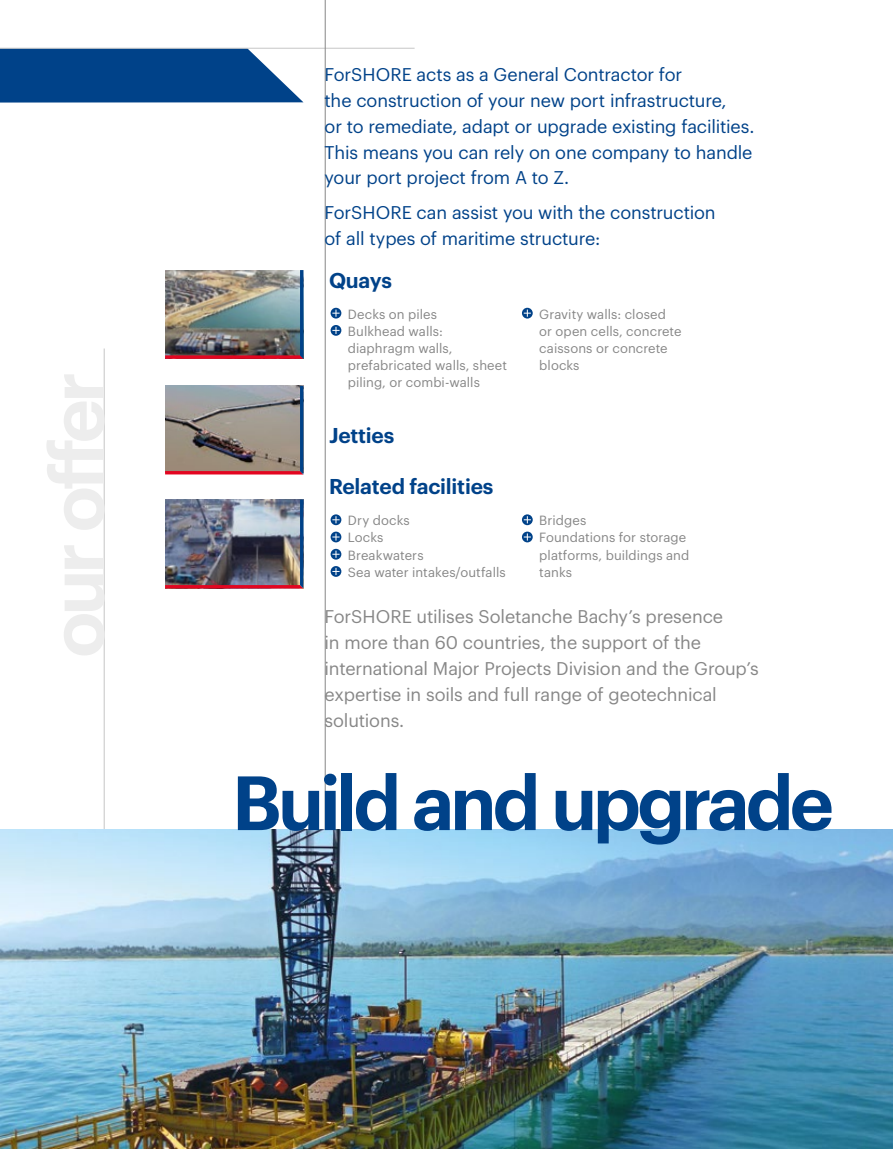
<style>
.page{position:relative;width:893px;height:1149px;background:#fff}
.page>*{position:absolute;margin:0;border:0;box-sizing:border-box;transform-origin:0 0}
.t1{font:600 75px "Graphik";letter-spacing:-.05em;color:#004289}
.t2{font:600 21px "Graphik";letter-spacing:-.01em;color:#004289}
.t3{font:18px/25.8px "Graphik";letter-spacing:-.005em;color:#004289}
.t4{font:18px/25.8px "Graphik";letter-spacing:-.005em;color:#878787}
.t5{font:13.05px/17.2px "Graphik";letter-spacing:.005em;color:#878787}
</style>
<div class="page">
<hr style="left:104px;top:348px;width:1px;height:481px;background:#c6c6c6">
<img style="left:0;top:829px;width:893px;height:319px">
<img style="left:165px;top:270px;width:138px;height:88px">
<svg style="left:165px;top:386px;width:138px;height:88px"></svg>
<img style="left:165px;top:499px;width:138px;height:89px">
<svg style="left:0;top:49px;width:303px;height:53px"></svg>
<hr style="left:0;top:48px;width:415px;height:1px;background:#c6c6c6">
<hr style="left:325px;top:0;width:1px;height:829px;background:#878787">
<svg style="left:331px;top:308px;width:10px;height:10px"></svg>
<svg style="left:332px;top:309px;width:8px;height:7px"></svg>
<svg style="left:331px;top:325px;width:10px;height:10px"></svg>
<svg style="left:332px;top:327px;width:8px;height:7px"></svg>
<svg style="left:522px;top:308px;width:11px;height:10px"></svg>
<svg style="left:524px;top:309px;width:7px;height:7px"></svg>
<svg style="left:331px;top:514px;width:10px;height:11px"></svg>
<svg style="left:332px;top:516px;width:8px;height:7px"></svg>
<svg style="left:331px;top:531px;width:10px;height:11px"></svg>
<svg style="left:332px;top:533px;width:8px;height:7px"></svg>
<svg style="left:331px;top:548px;width:10px;height:11px"></svg>
<svg style="left:332px;top:550px;width:8px;height:7px"></svg>
<svg style="left:331px;top:566px;width:10px;height:10px"></svg>
<svg style="left:332px;top:567px;width:8px;height:8px"></svg>
<svg style="left:522px;top:514px;width:11px;height:11px"></svg>
<svg style="left:524px;top:516px;width:7px;height:7px"></svg>
<svg style="left:522px;top:531px;width:11px;height:11px"></svg>
<svg style="left:524px;top:533px;width:7px;height:7px"></svg>
<p class="t3" style="left:325px;top:60px;width:431px">ForSHORE acts as a General Contractor for<br>the construction of your new port infrastructure,<br>or to remediate, adapt or upgrade existing facilities.<br>This means you can rely on one company to handle your port project from A to Z.</p>
<p class="t3" style="left:325px;top:198px;width:393px">ForSHORE can assist you with the construction of all types of maritime structure:</p>
<p class="t2" style="left:329px;top:264px;width:65px">Quays</p>
<p class="t5" style="left:348px;top:304px;width:161px">Decks on piles<br>Bulkhead walls: diaphragm walls, prefabricated walls, sheet piling, or combi-walls</p>
<p class="t5" style="left:539px;top:304px;width:144px">Gravity walls: closed or open cells, concrete caissons or concrete blocks</p>
<p class="t2" style="left:329px;top:419px;width:67px">Jetties</p>
<p class="t2" style="left:329px;top:470px;width:166px">Related facilities</p>
<p class="t5" style="left:348px;top:510px;width:159px">Dry docks<br>Locks<br>Breakwaters<br>Sea water intakes/outfalls</p>
<p class="t5" style="left:539px;top:510px;width:152px">Bridges<br>Foundations for storage platforms, buildings and tanks</p>
<p class="t4" style="left:325px;top:602px;width:436px">ForSHORE utilises Soletanche Bachy’s presence<br>in more than 60 countries, the support of the international Major Projects Division and the Group’s expertise in soils and full range of geotechnical solutions.</p>
<h1 class="t1" style="left:232px;top:745px;width:603px">Build and upgrade</h1>
</div>
